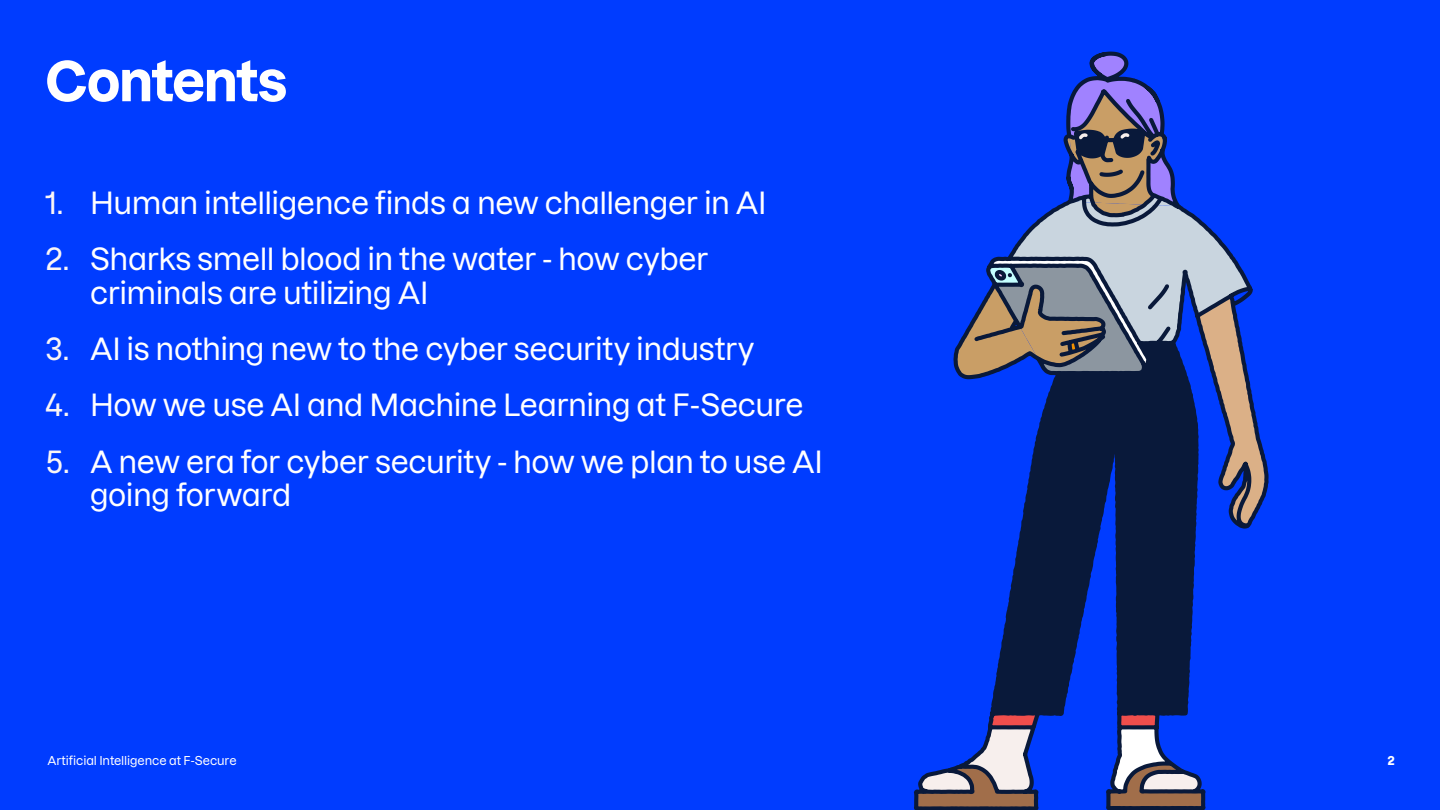
<style>
.page{position:relative;width:1440px;height:810px;background:#003cff}
.page>*{position:absolute;margin:0;border:0;box-sizing:border-box;transform-origin:0 0}
.t1{font:700 54px "Dazzed";letter-spacing:-.03em;color:#fff}
.t2{font:500 30px/33.8px "Dazzed";letter-spacing:-.015em;color:#fff}
.t3{font:500 12px "Dazzed";letter-spacing:-.01em;color:#fff}
.t4{font:700 12px "Dazzed";color:#fff}
.s1{color:#faf5f5}
</style>
<div class="page">
<svg style="left:913px;top:51px;width:356px;height:759px"></svg>
<svg style="left:956px;top:54px;width:311px;height:473px"></svg>
<h1 class="t1" style="left:45px;top:38px;width:244px">Contents</h1>
<p class="t2" style="left:45px;top:183px;width:723px"><span class="s1">1.</span> Human intelligence finds a new challenger in AI</p>
<p class="t2" style="left:90px;top:239px;width:620px;text-indent:-45px"><span class="s1">2.</span> Sharks smell blood in the water - how cyber criminals are utilizing AI</p>
<p class="t2" style="left:45px;top:329px;width:711px"><span class="s1">3.</span> AI is nothing new to the cyber security industry</p>
<p class="t2" style="left:45px;top:385px;width:760px"><span class="s1">4.</span> How we use AI and Machine Learning at F-Secure</p>
<p class="t2" style="left:90px;top:441px;width:734px;text-indent:-45px"><span class="s1">5.</span> A new era for cyber security - how we plan to use AI going forward</p>
<p class="t3" style="left:47px;top:751px;width:191px">Artificial Intelligence at F-Secure</p>
<p class="t4" style="left:1387px;top:751px;width:9px">2</p>
</div>
